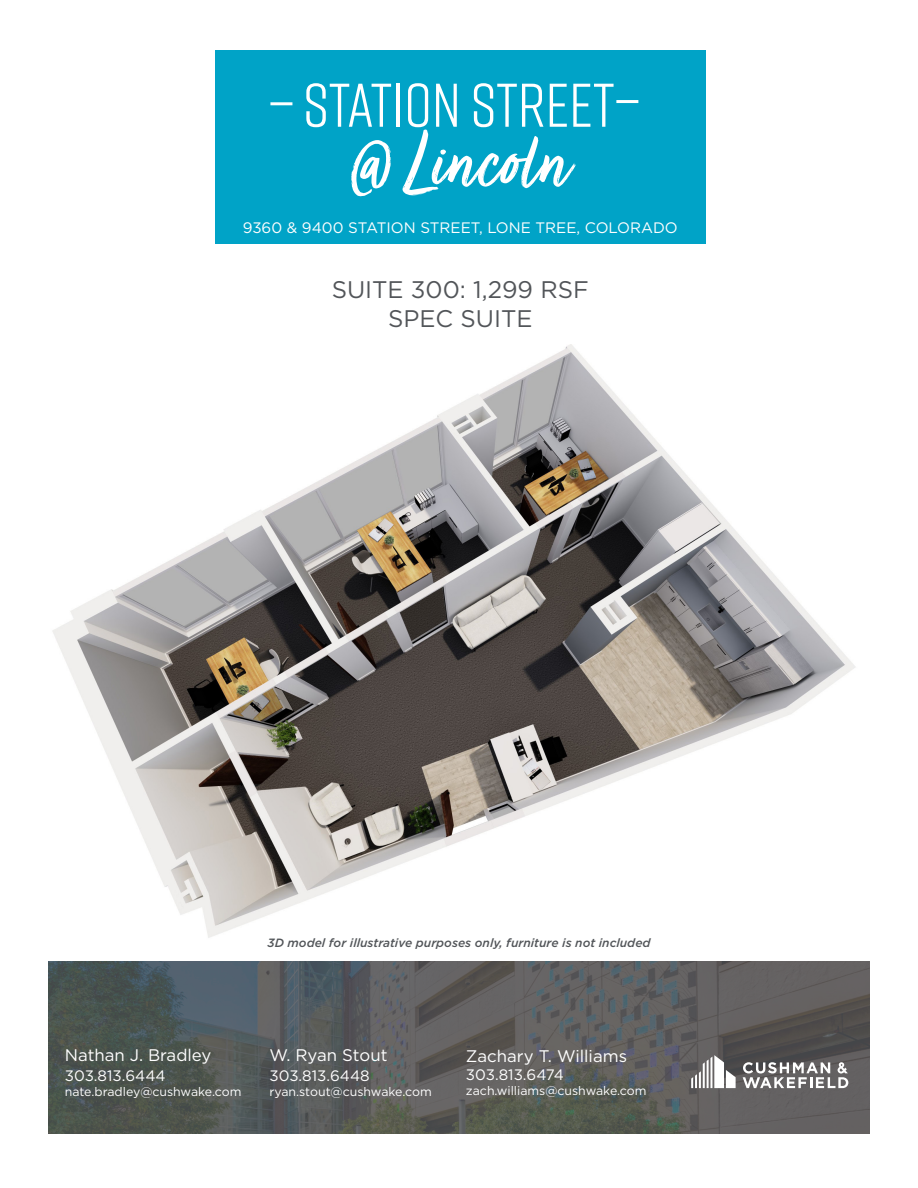
<style>
.page{position:relative;width:918px;height:1188px;background:#fff}
.page>*{position:absolute;margin:0;border:0;box-sizing:border-box;transform-origin:0 0}
.t1{font:88.5px "Turbinado Pro";color:#fff}
.t2{font:61.5px "Rift";color:#fff}
.t3{font:24px "Gotham";color:#525559}
.t4{font:16.8px "Gotham";color:#fff}
.t5{font:15.15px "Gotham";color:#fff}
.t6{font:12.3px "Gotham";color:#fff}
.t7{font:italic 500 12px "Gotham";color:#525559}
</style>
<div class="page">
<img style="left:48px;top:961px;width:822px;height:173px">
<svg style="left:691px;top:1055px;width:45px;height:33px"></svg>
<svg style="left:743px;top:1062px;width:105px;height:26px"></svg>
<div style="left:215px;top:50px;width:491px;height:193px;background:#00a3c7"></div>
<hr style="left:270px;top:102px;width:22px;height:3px;background:#fff">
<hr style="left:616px;top:100px;width:22px;height:3px;background:#fff">
<img style="left:52px;top:344px;width:803px;height:594px">
<h2 class="t2" style="left:303px;top:62px;width:313px">STATION STREET</h2>
<h1 class="t1" style="left:349px;top:114px;width:221px">@ Lincoln</h1>
<p class="t5" style="left:243px;top:218px;width:437px">9360 &amp; 9400 STATION STREET, LONE TREE, COLORADO</p>
<p class="t3" style="left:332px;top:274px;width:259px">SUITE 300: 1,299 RSF</p>
<p class="t3" style="left:388px;top:303px;width:146px">SPEC SUITE</p>
<p class="t7" style="left:267px;top:935px;width:385px">3D model for illustrative purposes only, furniture is not included</p>
<p class="t4" style="left:65px;top:1044px;width:148px">Nathan J. Bradley</p>
<p class="t5" style="left:65px;top:1066px;width:102px">303.813.6444</p>
<p class="t6" style="left:65px;top:1083px;width:178px">nate.bradley@cushwake.com</p>
<p class="t4" style="left:269px;top:1044px;width:120px">W. Ryan Stout</p>
<p class="t5" style="left:269px;top:1066px;width:102px">303.813.6448</p>
<p class="t6" style="left:269px;top:1083px;width:164px">ryan.stout@cushwake.com</p>
<p class="t4" style="left:466px;top:1045px;width:163px">Zachary T. Williams</p>
<p class="t5" style="left:466px;top:1065px;width:99px">303.813.6474</p>
<p class="t6" style="left:466px;top:1083px;width:182px">zach.williams@cushwake.com</p>
</div>
